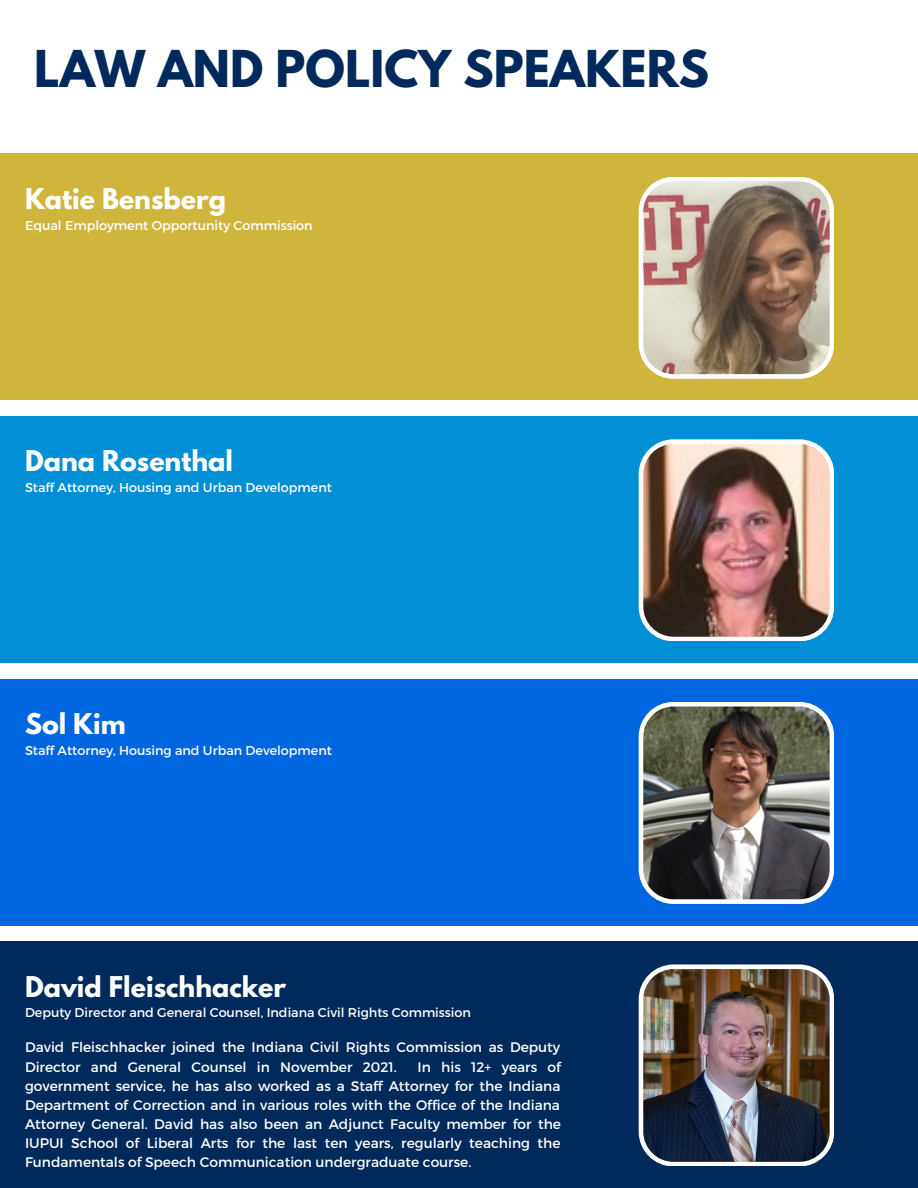
<style>
.page{position:relative;width:918px;height:1188px;background:#fff}
.page>*{position:absolute;margin:0;border:0;box-sizing:border-box;transform-origin:0 0}
.t1{font:700 45px "League Spartan";color:#002a5c}
.t2{font:700 25.35px "League Spartan";color:#fff}
.t3{font:13.8px/19.2px "Montserrat";color:#fff}
.t4{font:12.75px "Montserrat";color:#fff}
</style>
<div class="page">
<div style="left:0;top:153px;width:918px;height:247px;background:#cfb53b"></div>
<svg style="left:639px;top:177px;width:195px;height:202px;background:#a79281"></svg>
<div style="left:0;top:416px;width:918px;height:247px;background:#008ed4"></div>
<img style="left:639px;top:439px;width:195px;height:202px">
<div style="left:0;top:679px;width:918px;height:246px;background:#0066df"></div>
<img style="left:639px;top:702px;width:195px;height:202px">
<div style="left:0;top:941px;width:918px;height:247px;background:#002a5c"></div>
<img style="left:639px;top:964px;width:195px;height:202px">
<p class="t1" style="left:34px;top:47px;width:676px">LAW AND POLICY SPEAKERS</p>
<p class="t2" style="left:25px;top:186px;width:202px">Katie Bensberg</p>
<p class="t4" style="left:25px;top:217px;width:289px">Equal Employment Opportunity Commission</p>
<p class="t2" style="left:25px;top:449px;width:209px">Dana Rosenthal</p>
<p class="t4" style="left:25px;top:479px;width:309px">Staff Attorney, Housing and Urban Development</p>
<p class="t2" style="left:25px;top:711px;width:102px">Sol Kim</p>
<p class="t4" style="left:25px;top:742px;width:309px">Staff Attorney, Housing and Urban Development</p>
<p class="t2" style="left:25px;top:974px;width:263px">David Fleischhacker</p>
<p class="t4" style="left:25px;top:1005px;width:447px">Deputy Director and General Counsel, Indiana Civil Rights Commission</p>
<p class="t3" style="left:25px;top:1037px;width:537px">David Fleischhacker joined the Indiana Civil Rights Commission as Deputy<br>Director and General Counsel in November 2021.</p>
<p class="t3" style="left:25px;top:1056px;width:537px;text-align:justify;text-indent:393px">In his 12+ years of government service, he has also worked as a Staff Attorney for the Indiana Department of Correction and in various roles with the Office of the Indiana Attorney General. David has also been an Adjunct Faculty member for the IUPUI School of Liberal Arts for the last ten years, regularly teaching the Fundamentals of Speech Communication undergraduate course.</p>
</div>
